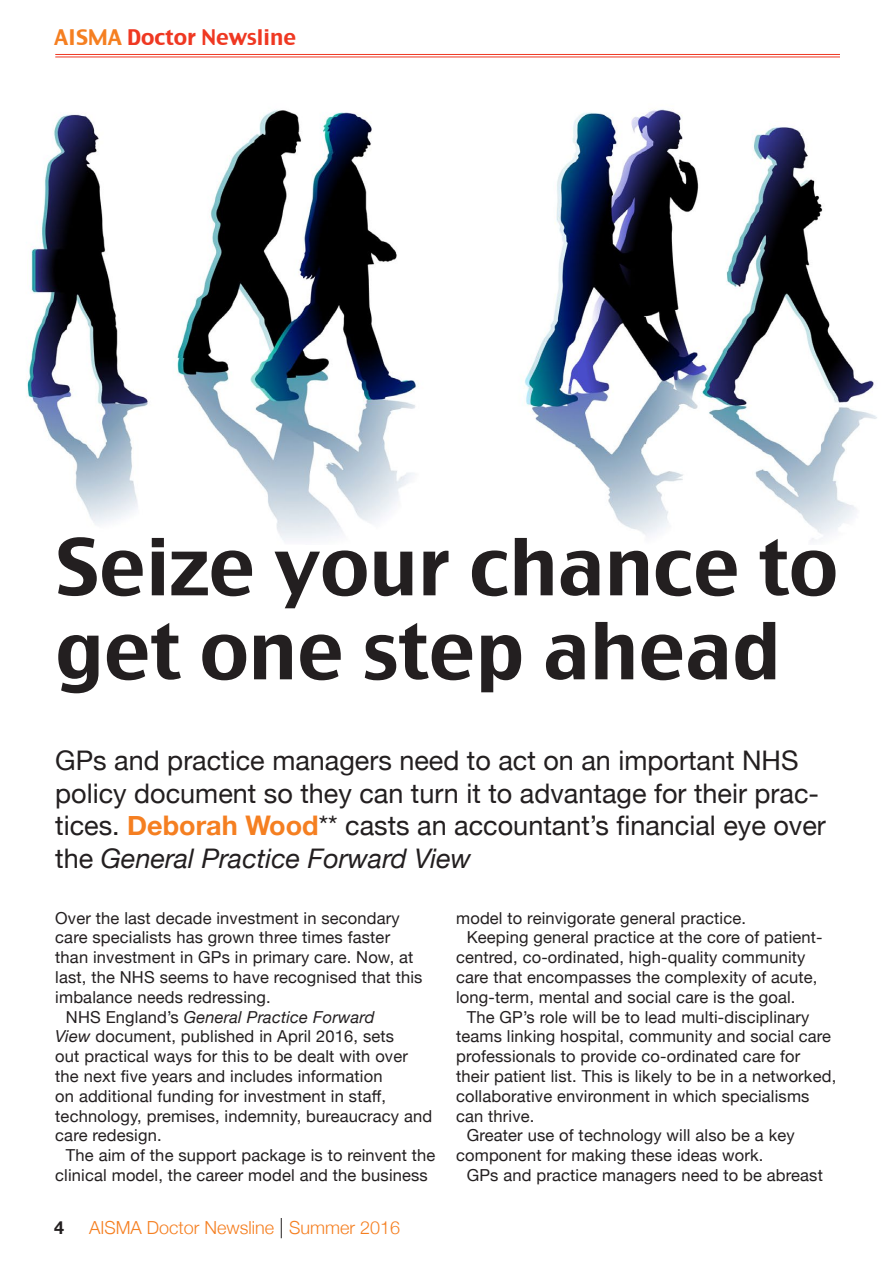
<style>
.page{position:relative;width:893px;height:1263px;background:#fff}
.page>*{position:absolute;margin:0;border:0;box-sizing:border-box;transform-origin:0 0}
.HEAD2{font:76.5px/84px "Charcoal CY";color:#231f20}
.no_ind{font:27px/32.4px "Helvetica Neue";color:#231f20}
.t1{font:21px "Charcoal CY";color:#ef3822}
.t2{font:300 18px "Helvetica Neue";color:#f57f21}
.t3{font:700 18px "Helvetica Neue";color:#231f20}
.no_ind-2{font:16.5px/19.8px "Helvetica Neue";letter-spacing:.01em;color:#231f20}
.s1{color:#f57f21}
.s2{font-weight:700;color:#f57f21}
.s3{font-style:italic}
</style>
<div class="page">
<img style="left:27px;top:109px;width:850px;height:432px">
<svg style="left:281px;top:1218px;width:1px;height:20px"></svg>
<hr style="left:55px;top:54px;width:838px;height:1px;background:#ef3822">
<hr style="left:55px;top:57px;width:838px;height:1px;background:#ef3822">
<div style="left:841px;top:37px;width:52px;height:32px;background:#fff"></div>
<p class="t1" style="left:54px;top:24px;width:244px"><span class="s1">AISMA</span> Doctor Newsline</p>
<p class="HEAD2" style="left:55px;top:524px;width:784px">Seize your chance to get one step ahead</p>
<p class="no_ind" style="left:55px;top:746px;width:772px">GPs and practice managers need to act on an important NHS policy document so they can turn it to advantage for their prac&shy;tices. <span class="s2">Deborah Wood</span>** casts an accountant’s financial eye over the <span class="s3">General Practice Forward View</span></p>
<p class="no_ind-2" style="left:55px;top:909px;width:369px">Over the last decade investment in secondary care specialists has grown three times faster than investment in GPs in primary care. Now, at last, the NHS seems to have recognised that this imbalance needs redressing.</p>
<p class="no_ind-2" style="left:55px;top:1008px;width:378px;text-indent:11px">NHS England’s <span class="s3">General Practice Forward<br>View</span> document, published in April 2016, sets<br>out practical ways for this to be dealt with over the next five years and includes information<br>on additional funding for investment in staff, technology, premises, indemnity, bureaucracy and care redesign.</p>
<p class="no_ind-2" style="left:55px;top:1146px;width:382px;text-indent:11px">The aim of the support package is to reinvent the clinical model, the career model and the business</p>
<p class="t3" style="left:54px;top:1213px;width:12px">4</p>
<p class="t2" style="left:89px;top:1213px;width:313px">AISMA Doctor Newsline Summer 2016</p>
<p class="no_ind-2" style="left:456px;top:909px;width:291px">model to reinvigorate general practice.</p>
<p class="no_ind-2" style="left:456px;top:928px;width:368px;text-indent:11px">Keeping general practice at the core of patient&shy;centred, co-ordinated, high-quality community care that encompasses the complexity of acute, long-term, mental and social care is the goal.</p>
<p class="no_ind-2" style="left:456px;top:1008px;width:382px;text-indent:11px">The GP’s role will be to lead multi-disciplinary teams linking hospital, community and social care professionals to provide co-ordinated care for their patient list. This is likely to be in a networked, collaborative environment in which specialisms can thrive.</p>
<p class="no_ind-2" style="left:456px;top:1126px;width:340px;text-indent:11px">Greater use of technology will also be a key component for making these ideas work.</p>
<p class="no_ind-2" style="left:467px;top:1166px;width:358px">GPs and practice managers need to be abreast</p>
</div>
